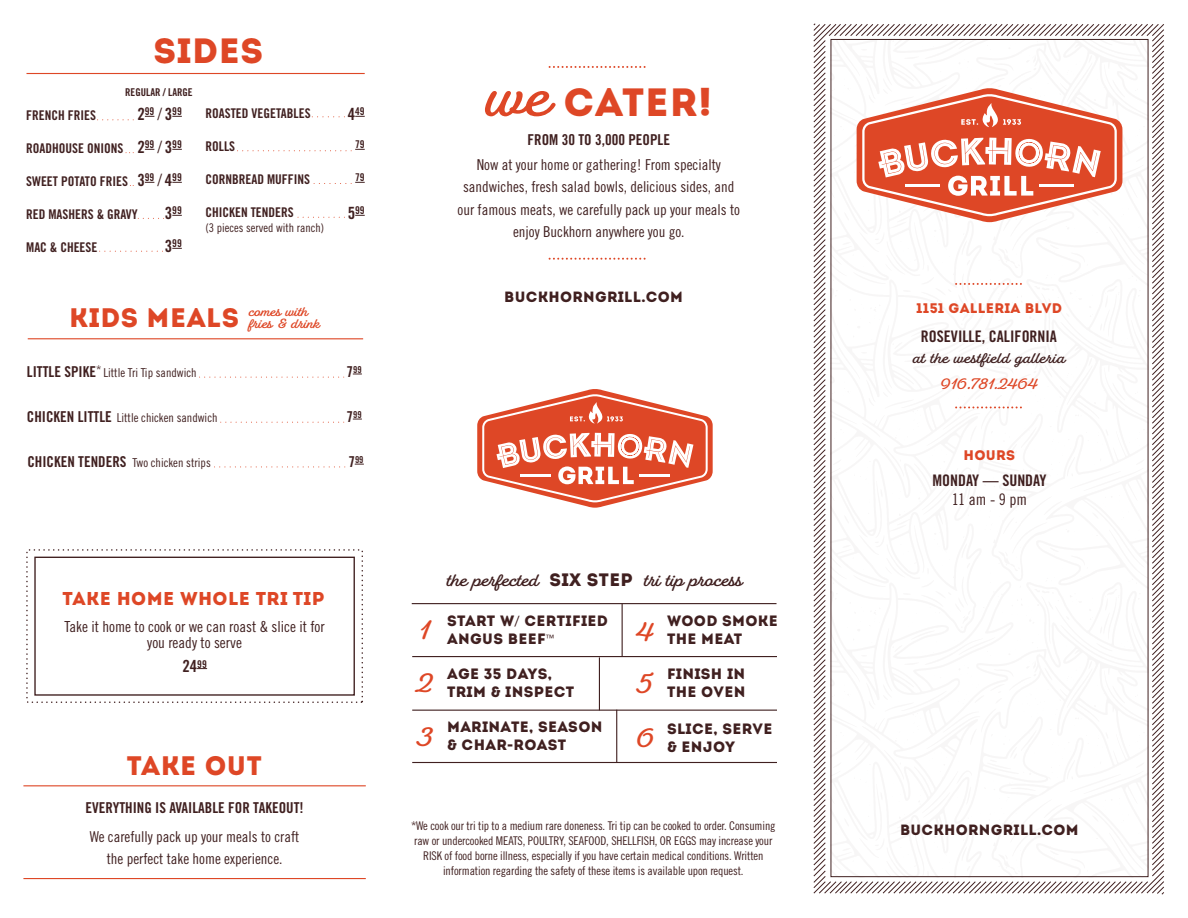
<style>
.page{position:relative;width:1188px;height:918px;background:#fff}
.page>*{position:absolute;margin:0;border:0;box-sizing:border-box;transform-origin:0 0}
.t1{font:39.45px "Intro";letter-spacing:.02em;color:#de4726}
.t2{font:35.1px "Intro";letter-spacing:.02em;color:#de4726}
.t3{font:700 27px "Fairwater Script";color:#de4726}
.t4{font:26.7px "Intro";letter-spacing:.02em;color:#de4726}
.t5{font:18.6px "Intro";letter-spacing:.02em;color:#de4726}
.t6{font:700 18px "Fairwater Script";color:#402020}
.t7{font:16.8px "Trade Gothic LT Std Bd Cn 20";color:#402020}
.t8{font:15.9px "Trade Gothic LT Std Bd Cn 20";color:#402020}
.t9{font:15.9px "Trade Gothic LT Std Cn 18";color:#402020}
.t10{font:700 15.3px "Fairwater Script";letter-spacing:.02em;color:#402020}
.t11{font:700 15.3px "Fairwater Script";letter-spacing:.01em;color:#de4726}
.t12{font:15.15px/16.4px "Trade Gothic LT Std Cn 18";color:#402020;text-align:center}
.t13{font:15px/22.5px "Trade Gothic LT Std Cn 18";color:#402020;text-align:center}
.t14{font:15px/18px "Intro";letter-spacing:.02em;color:#402020}
.t15{font:15px "Trade Gothic LT Std Bd Cn 20";color:#402020}
.t16{font:14.85px "Intro";letter-spacing:.02em;color:#402020}
.t17{font:13.95px "Intro";letter-spacing:.02em;color:#de4726}
.t18{font:700 13.65px "Fairwater Script";color:#de4726}
.t19{font:13.35px "Trade Gothic LT Std Bd Cn 20";color:#402020}
.t20{font:12.3px "Trade Gothic LT Std Cn 18";color:#402020}
.t21{font:12px/15px "Trade Gothic LT Std Cn 18";letter-spacing:-.01em;color:#402020;text-align:center}
.t22{font:10.8px "Trade Gothic LT Std Bd Cn 20";color:#402020}
.t23{font:10.65px "Trade Gothic LT Std Bd Cn 20";color:#402020}
.t24{font:9.6px "Trade Gothic LT Std Bd Cn 20";color:#402020}
.s1{font-size:16.8px}
.s2{font-family:"Trade Gothic LT Std";font-size:16.8px}
.s3{font-size:15px}
.s4{font-family:"Trade Gothic LT Std Bd Cn 20";font-size:15px}
.s5{font-family:"Fairwater Script";font-weight:700;font-size:59.25px}
.s6{font-family:"Intro";font-weight:400}
.s7{font-family:"Myriad Pro"}
.s8{font-family:"Gotham";font-weight:700}
</style>
<div class="page">
<hr style="left:23px;top:785px;width:343px;height:1px;background:#de4726">
<hr style="left:23px;top:878px;width:343px;height:1px;background:#de4726">
<svg style="left:550px;top:258px;width:96px;height:2px"></svg>
<svg style="left:550px;top:66px;width:96px;height:2px"></svg>
<hr style="left:27px;top:73px;width:338px;height:1px;background:#de4726">
<hr style="left:28px;top:338px;width:335px;height:1px;background:#de4726">
<svg style="left:98px;top:119px;width:36px;height:1px"></svg>
<svg style="left:100px;top:251px;width:63px;height:1px"></svg>
<svg style="left:298px;top:217px;width:47px;height:1px"></svg>
<svg style="left:813px;top:23px;width:351px;height:872px"></svg>
<svg style="left:242px;top:149px;width:123px;height:2px"></svg>
<svg style="left:314px;top:182px;width:51px;height:2px"></svg>
<svg style="left:204px;top:377px;width:141px;height:1px"></svg>
<svg style="left:221px;top:422px;width:124px;height:1px"></svg>
<svg style="left:219px;top:467px;width:127px;height:1px"></svg>
<div style="left:34px;top:557px;width:321px;height:139px;border:1px solid #402020"></div>
<div style="left:26px;top:549px;width:337px;height:154px;border:2px dashed #402020"></div>
<svg style="left:477px;top:389px;width:236px;height:119px"></svg>
<hr style="left:412px;top:656px;width:365px;height:1px;background:#402020">
<hr style="left:412px;top:710px;width:365px;height:1px;background:#402020">
<hr style="left:412px;top:762px;width:365px;height:1px;background:#402020">
<hr style="left:412px;top:603px;width:365px;height:1px;background:#402020">
<hr style="left:622px;top:604px;width:1px;height:53px;background:#402020">
<hr style="left:599px;top:657px;width:1px;height:53px;background:#402020">
<hr style="left:616px;top:710px;width:1px;height:53px;background:#402020">
<h2 class="t2" style="left:153px;top:30px;width:112px">SIDES</h2>
<p class="t22" style="left:125px;top:85px;width:69px">REGULAR / LARGE</p>
<p class="t23" style="left:137px;top:105px;width:46px"><span class="s1">2</span>99 <span class="s2">/</span> <span class="s1">3</span>99</p>
<p class="t23" style="left:137px;top:138px;width:46px"><span class="s1">2</span>99 <span class="s2">/</span> <span class="s1">3</span>99</p>
<p class="t23" style="left:137px;top:171px;width:46px"><span class="s1">3</span>99 <span class="s2">/</span> <span class="s1">4</span>99</p>
<p class="t23" style="left:165px;top:204px;width:19px"><span class="s1">3</span>99</p>
<p class="t23" style="left:165px;top:237px;width:19px"><span class="s1">3</span>99</p>
<p class="t19" style="left:26px;top:107px;width:71px">FRENCH FRIES</p>
<p class="t19" style="left:26px;top:140px;width:99px">ROADHOUSE ONIONS</p>
<p class="t19" style="left:26px;top:173px;width:103px">SWEET POTATO FRIES</p>
<p class="t19" style="left:26px;top:206px;width:113px">RED MASHERS &amp; GRAVY</p>
<p class="t19" style="left:26px;top:239px;width:73px">MAC &amp; CHEESE</p>
<p class="t19" style="left:205px;top:105px;width:107px">ROASTED VEGETABLES</p>
<p class="t19" style="left:205px;top:138px;width:31px">ROLLS</p>
<p class="t19" style="left:205px;top:171px;width:106px">CORNBREAD MUFFINS</p>
<p class="t19" style="left:205px;top:204px;width:90px">CHICKEN TENDERS</p>
<p class="t21" style="left:205px;top:220px;width:120px">(3 pieces served with ranch)</p>
<h3 class="t4" style="left:69px;top:302px;width:240px">KIDS MEALS <sup>comes</sup> <sup>with</sup></h3>
<p class="t18" style="left:249px;top:315px;width:72px">fries &amp; drink</p>
<p class="t23" style="left:348px;top:105px;width:19px"><span class="s1">4</span>49</p>
<p class="t23" style="left:355px;top:138px;width:11px">79</p>
<p class="t23" style="left:355px;top:171px;width:11px">79</p>
<p class="t23" style="left:348px;top:204px;width:19px"><span class="s1">5</span>99</p>
<p class="t21" style="left:96px;top:362px;width:7px">*</p>
<p class="t24" style="left:346px;top:364px;width:17px"><span class="s3">7</span>99</p>
<p class="t20" style="left:27px;top:411px;width:192px"><span class="s4">CHICKEN LITTLE</span> Little chicken sandwich</p>
<p class="t24" style="left:346px;top:409px;width:17px"><span class="s3">7</span>99</p>
<p class="t20" style="left:27px;top:456px;width:185px"><span class="s4">CHICKEN TENDERS</span> Two chicken strips</p>
<p class="t24" style="left:348px;top:454px;width:17px"><span class="s3">7</span>99</p>
<p class="t20" style="left:27px;top:365px;width:171px"><span class="s4">LITTLE SPIKE</span> Little Tri Tip sandwich</p>
<h3 class="t5" style="left:63px;top:587px;width:264px">TAKE HOME WHOLE TRI TIP</h3>
<p class="t12" style="left:64px;top:618px;width:262px">Take it home to cook or we can roast &amp; slice it for you ready to serve</p>
<h3 class="t7" style="left:182px;top:656px;width:26px">24<sup>99</sup></h3>
<h3 class="t4" style="left:127px;top:750px;width:136px">TAKE OUT</h3>
<p class="t15" style="left:85px;top:798px;width:220px">EVERYTHING IS AVAILABLE FOR TAKEOUT!</p>
<p class="t13" style="left:90px;top:825px;width:211px">We carefully pack up your meals to craft the perfect take home experience.</p>
<h1 class="t1" style="left:486px;top:78px;width:227px"><span class="s5">we</span> CATER!</h1>
<p class="t15" style="left:528px;top:131px;width:144px">FROM 30 TO 3,000 PEOPLE</p>
<p class="t13" style="left:458px;top:153px;width:284px">Now at your home or gathering! From specialty sandwiches, fresh salad bowls, delicious sides, and our famous meats, we carefully pack up your meals to enjoy Buckhorn anywhere you go.</p>
<p class="t16" style="left:504px;top:288px;width:180px">BUCKHORNGRILL.COM</p>
<h3 class="t6" style="left:447px;top:569px;width:297px">the perfected <span class="s6">SIX STEP</span> tri tip process</h3>
<h3 class="t3" style="left:420px;top:614px;width:12px">1</h3>
<p class="t14" style="left:447px;top:612px;width:162px">START W<span class="s7">/</span> CERTIFIED<br>ANGUS BEEF<sup>™</sup></p>
<h3 class="t3" style="left:417px;top:667px;width:18px">2</h3>
<p class="t14" style="left:447px;top:665px;width:129px">AGE 35 DAYS,<br>TRIM &amp; INSPECT</p>
<h3 class="t3" style="left:418px;top:721px;width:17px">3</h3>
<p class="t14" style="left:447px;top:718px;width:157px">MARINATE, SEASON &amp; CHAR<span class="s8">-</span>ROAST</p>
<h3 class="t3" style="left:637px;top:616px;width:19px">4</h3>
<p class="t14" style="left:667px;top:612px;width:112px">WOOD SMOKE<br>THE MEAT</p>
<h3 class="t3" style="left:638px;top:668px;width:16px">5</h3>
<p class="t14" style="left:667px;top:665px;width:80px">FINISH IN<br>THE OVEN</p>
<h3 class="t3" style="left:637px;top:722px;width:19px">6</h3>
<p class="t14" style="left:667px;top:720px;width:107px">SLICE, SERVE &amp; ENJOY</p>
<p class="t21" style="left:411px;top:818px;width:366px">*We cook our tri tip to a medium rare doneness. Tri tip can be cooked to order. Consuming raw or undercooked MEATS, POULTRY, SEAFOOD, SHELLFISH, OR EGGS may increase your RISK of food borne illness, especially if you have certain medical conditions. Written information regarding the safety of these items is available upon request.</p>
<p class="t17" style="left:916px;top:299px;width:147px">1151 GALLERIA BLVD</p>
<h3 class="t8" style="left:921px;top:326px;width:138px">ROSEVILLE, CALIFORNIA</h3>
<p class="t10" style="left:913px;top:349px;width:154px">at the westfield galleria</p>
<p class="t11" style="left:941px;top:375px;width:99px">916.781.2464</p>
<p class="t17" style="left:964px;top:447px;width:53px">HOURS</p>
<h3 class="t8" style="left:933px;top:471px;width:116px">MONDAY — SUNDAY</h3>
<h3 class="t9" style="left:952px;top:490px;width:77px">11 am - 9 pm</h3>
<p class="t16" style="left:900px;top:821px;width:180px">BUCKHORNGRILL.COM</p>
</div>
